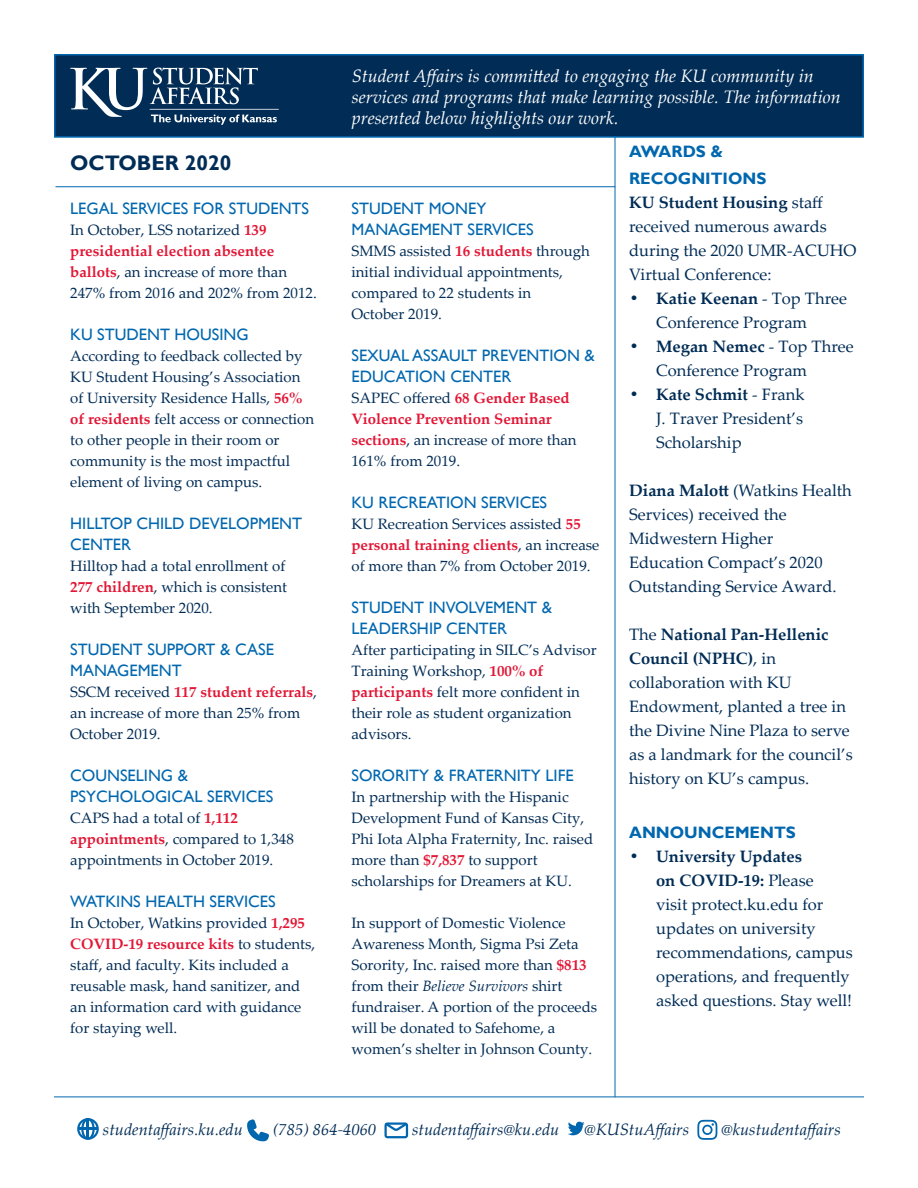
<style>
.page{position:relative;width:918px;height:1188px;background:#fff}
.page>*{position:absolute;margin:0;border:0;box-sizing:border-box;transform-origin:0 0}
.t1{font:700 21px "Gill Sans";color:#002c55}
.t2{font:italic 18px/21px "Palatino Linotype";color:#fff}
.Department_Heading{font:16.5px/24px "Palatino Linotype";color:#002c55}
.Department_Heading-2{font:16.5px/21px "Gill Sans";color:#0067af}
.t3{font:italic 16.5px "Palatino Linotype";color:#002c55}
.Department_Heading-3{font:700 16.5px/24px "Palatino Linotype";color:#002c55}
.Department_Heading-4{font:700 16.5px "Gill Sans";color:#0067af}
.Department_Heading-5{font:15px/21px "Palatino Linotype";color:#002c55}
.Department_Heading-6{font:700 15px "Palatino Linotype";color:#e21736}
.s1{font-weight:700;color:#e21736}
.s2{font-weight:400;color:#002c55}
.s3{font-style:italic}
.s4{font-weight:700}
.s5{font-weight:400}
</style>
<div class="page">
<div style="left:54px;top:54px;width:810px;height:84px;background:#002c55;border:2px solid #0067af"></div>
<svg style="left:70px;top:68px;width:207px;height:57px"></svg>
<hr style="left:150px;top:109px;width:129px;height:1px;background:#fff">
<hr style="left:56px;top:186px;width:559px;height:1px;background:#0067af">
<hr style="left:615px;top:136px;width:1px;height:961px;background:#0067af">
<svg style="left:77px;top:1118px;width:22px;height:22px"></svg>
<svg style="left:247px;top:1119px;width:22px;height:22px"></svg>
<svg style="left:384px;top:1122px;width:24px;height:16px"></svg>
<svg style="left:568px;top:1122px;width:17px;height:13px"></svg>
<svg style="left:697px;top:1120px;width:20px;height:20px"></svg>
<hr style="left:54px;top:1097px;width:810px;height:1px;background:#0067af">
<p class="t1" style="left:70px;top:150px;width:163px">OCTOBER 2020</p>
<p class="Department_Heading-2" style="left:70px;top:198px;width:240px">LEGAL SERVICES FOR STUDENTS</p>
<p class="Department_Heading-5" style="left:70px;top:219px;width:248px">In October, LSS notarized <span class="s1">139 presidential election absentee ballots</span>, an increase of more than<br>247% from 2016 and 202% from 2012.</p>
<p class="Department_Heading-2" style="left:70px;top:324px;width:180px">KU STUDENT HOUSING</p>
<p class="Department_Heading-5" style="left:70px;top:345px;width:246px">According to feedback collected by KU Student Housing’s Association of University Residence Halls, <span class="s1">56% of residents</span> felt access or connection to other people in their room or community is the most impactful element of living on campus.</p>
<p class="Department_Heading-2" style="left:70px;top:513px;width:233px">HILLTOP CHILD DEVELOPMENT<br>CENTER</p>
<p class="Department_Heading-5" style="left:70px;top:555px;width:217px">Hilltop had a total enrollment of</p>
<p class="Department_Heading-5" style="left:70px;top:576px;width:218px"><span class="s1">277 children</span>, which is consistent with September 2020.</p>
<p class="Department_Heading-2" style="left:70px;top:639px;width:205px">STUDENT SUPPORT &amp; CASE<br>MANAGEMENT</p>
<p class="Department_Heading-5" style="left:70px;top:681px;width:248px">SSCM received <span class="s1">117 student referrals</span>, an increase of more than 25% from<br>October 2019.</p>
<p class="Department_Heading-2" style="left:70px;top:765px;width:205px">COUNSELING &amp;<br>PSYCHOLOGICAL SERVICES</p>
<p class="Department_Heading-5" style="left:70px;top:807px;width:225px">CAPS had a total of <span class="s1">1,112 appointments</span>, compared to 1,348 appointments in October 2019.</p>
<p class="Department_Heading-2" style="left:70px;top:891px;width:207px">WATKINS HEALTH SERVICES</p>
<p class="Department_Heading-5" style="left:70px;top:912px;width:247px">In October, Watkins provided <span class="s1">1,295<br>COVID-19 resource kits</span> to students, staff, and faculty. Kits included a reusable mask, hand sanitizer, and an information card with guidance for staying well.</p>
<p class="t2" style="left:352px;top:65px;width:491px">Student Affairs is committed to engaging the KU community in services and programs that make learning possible. The information presented below highlights our work.</p>
<p class="Department_Heading-2" style="left:351px;top:198px;width:184px">STUDENT MONEY<br>MANAGEMENT SERVICES</p>
<p class="Department_Heading-5" style="left:351px;top:240px;width:240px">SMMS assisted <span class="s1">16 students</span> through initial individual appointments,</p>
<p class="Department_Heading-5" style="left:351px;top:282px;width:181px">compared to 22 students in</p>
<p class="Department_Heading-5" style="left:351px;top:303px;width:92px">October 2019.</p>
<p class="Department_Heading-2" style="left:351px;top:345px;width:245px">SEXUAL ASSAULT PREVENTION &amp;<br>EDUCATION CENTER</p>
<p class="Department_Heading-6" style="left:351px;top:387px;width:220px"><span class="s2">SAPEC offered</span> 68 Gender Based</p>
<p class="Department_Heading-6" style="left:351px;top:408px;width:202px">Violence Prevention Seminar</p>
<p class="Department_Heading-5" style="left:351px;top:429px;width:227px"><span class="s1">sections</span>, an increase of more than<br>161% from 2019.</p>
<p class="Department_Heading-2" style="left:351px;top:492px;width:197px">KU RECREATION SERVICES</p>
<p class="Department_Heading-5" style="left:351px;top:513px;width:249px">KU Recreation Services assisted <span class="s1">55 personal training clients</span>, an increase of more than 7% from October 2019.</p>
<p class="Department_Heading-2" style="left:351px;top:597px;width:202px">STUDENT INVOLVEMENT &amp;<br>LEADERSHIP CENTER</p>
<p class="Department_Heading-5" style="left:351px;top:639px;width:247px">After participating in SILC’s Advisor<br>Training Workshop, <span class="s1">100% of</span></p>
<p class="Department_Heading-5" style="left:351px;top:681px;width:230px"><span class="s1">participants</span> felt more confident in their role as student organization advisors.</p>
<p class="Department_Heading-2" style="left:351px;top:765px;width:224px">SORORITY &amp; FRATERNITY LIFE</p>
<p class="Department_Heading-5" style="left:351px;top:786px;width:243px">In partnership with the Hispanic Development Fund of Kansas City, Phi Iota Alpha Fraternity, Inc. raised more than <span class="s1">$7,837</span> to support</p>
<p class="Department_Heading-5" style="left:351px;top:870px;width:222px">scholarships for Dreamers at KU.</p>
<p class="Department_Heading-5" style="left:351px;top:912px;width:247px">In support of Domestic Violence Awareness Month, Sigma Psi Zeta Sorority, Inc. raised more than <span class="s1">$813 </span>from their <span class="s3">Believe Survivors</span> shirt fundraiser. A portion of the proceeds will be donated to Safehome, a</p>
<p class="Department_Heading-5" style="left:351px;top:1038px;width:242px">women’s shelter in Johnson County.</p>
<p class="Department_Heading-4" style="left:629px;top:141px;width:95px">AWARDS &amp;</p>
<p class="Department_Heading-4" style="left:629px;top:168px;width:139px">RECOGNITIONS</p>
<p class="Department_Heading" style="left:629px;top:190px;width:229px"><span class="s4">KU Student Housing</span> staff received numerous awards during the 2020 UMR-ACUHO<br>Virtual Conference:</p>
<p class="Department_Heading" style="left:656px;top:286px;width:192px;text-indent:-27px"><span class="s4">• Katie Keenan</span> - Top Three<br>Conference Program</p>
<p class="Department_Heading" style="left:656px;top:334px;width:199px;text-indent:-27px"><span class="s4">• Megan Nemec</span> - Top Three<br>Conference Program</p>
<p class="Department_Heading" style="left:656px;top:382px;width:150px;text-align:justify;text-indent:-27px"><span class="s4">• Kate Schmit</span> - Frank J. Traver President’s Scholarship</p>
<p class="Department_Heading" style="left:629px;top:478px;width:224px"><span class="s4">Diana Malott</span> (Watkins Health<br>Services) received the</p>
<p class="Department_Heading" style="left:629px;top:526px;width:146px">Midwestern Higher</p>
<p class="Department_Heading" style="left:629px;top:550px;width:195px">Education Compact’s 2020</p>
<p class="Department_Heading" style="left:629px;top:574px;width:209px">Outstanding Service Award.</p>
<p class="Department_Heading-3" style="left:629px;top:622px;width:201px"><span class="s5">The</span> National Pan-Hellenic<br>Council (NPHC)<span class="s5">, in</span></p>
<p class="Department_Heading" style="left:629px;top:670px;width:164px">collaboration with KU</p>
<p class="Department_Heading" style="left:629px;top:694px;width:225px">Endowment, planted a tree in the Divine Nine Plaza to serve as a landmark for the council’s history on KU’s campus.</p>
<p class="Department_Heading-4" style="left:629px;top:822px;width:168px">ANNOUNCEMENTS</p>
<p class="Department_Heading" style="left:656px;top:844px;width:198px;text-indent:-27px"><span class="s4">• University Updates<br>on COVID-19:</span> Please<br>visit protect.ku.edu for updates on university recommendations, campus operations, and frequently asked questions. Stay well!</p>
<p class="t3" style="left:103px;top:1118px;width:142px">studentaffairs.ku.edu</p>
<p class="t3" style="left:273px;top:1118px;width:105px">(785) 864-4060</p>
<p class="t3" style="left:412px;top:1118px;width:149px">studentaffairs@ku.edu</p>
<p class="t3" style="left:585px;top:1118px;width:106px">@KUStuAffairs</p>
<p class="t3" style="left:722px;top:1118px;width:121px">@kustudentaffairs</p>
</div>
